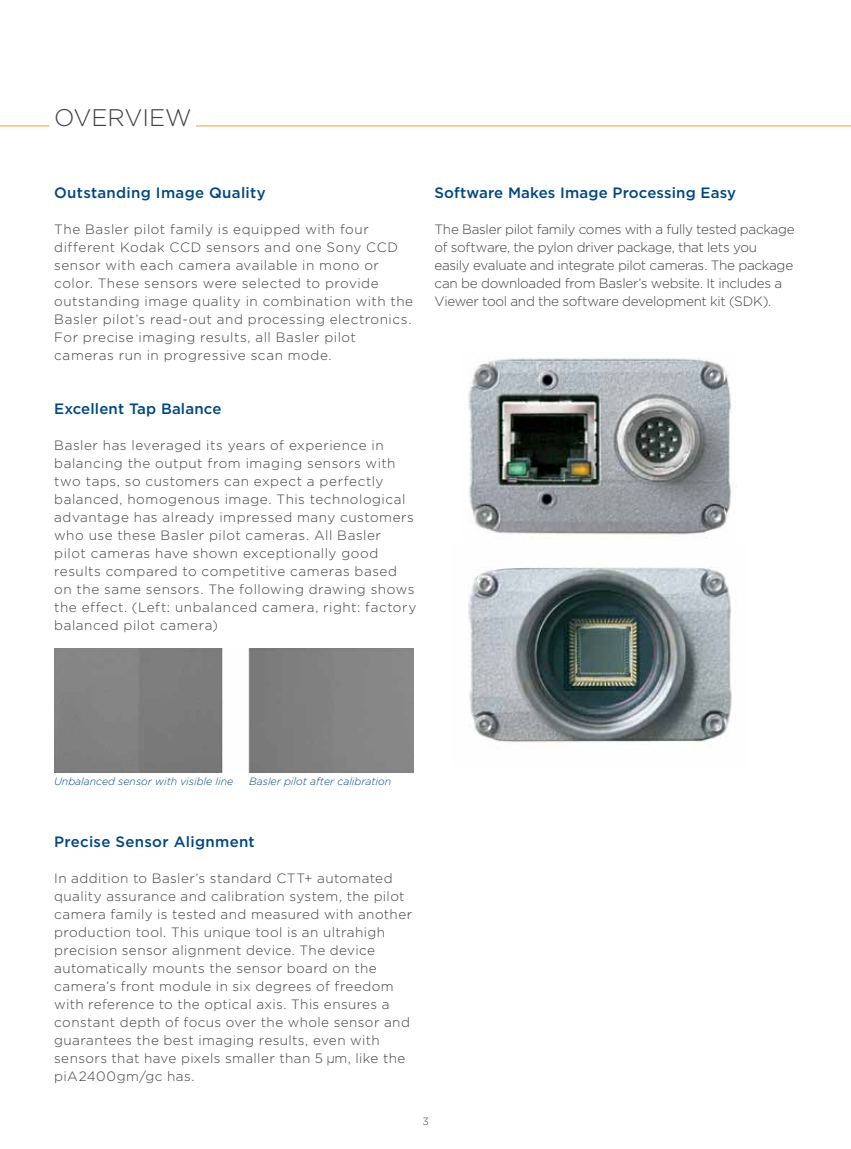
<style>
.page{position:relative;width:851px;height:1149px;background:#fff}
.page>*{position:absolute;margin:0;border:0;box-sizing:border-box;transform-origin:0 0}
.t1{font:300 24px "Gotham";color:#414042}
.t2{font:500 15px "Gotham";letter-spacing:.01em;color:#00467f}
.t3{font:300 13.5px/18px "Gotham";letter-spacing:.035em;color:#414042}
.t4{font:300 13.5px/18px "Gotham";letter-spacing:-.02em;color:#414042}
.t5{font:italic 300 10.5px "Gotham";color:#00467f}
.t6{font:300 10.5px "Gotham";color:#414042}
</style>
<div class="page">
<svg style="left:327px;top:1056px;width:6px;height:9px"></svg>
<img style="left:468px;top:567px;width:268px;height:179px">
<img style="left:468px;top:358px;width:264px;height:177px">
<img style="left:54px;top:648px;width:359px;height:124px">
<hr style="left:0;top:125px;width:850px;height:1px;background:#f99d31">
<div style="left:50px;top:94px;width:146px;height:36px;background:#fff"></div>
<h1 class="t1" style="left:54px;top:102px;width:18px">Overview</h1>
<p class="t2" style="left:54px;top:183px;width:213px">Outstanding Image Quality</p>
<p class="t3" style="left:54px;top:220px;width:360px">The Basler pilot family is equipped with four different Kodak CCD sensors and one Sony CCD sensor with each camera available in mono or color. These sensors were selected to provide outstanding image quality in combination with the Basler pilot’s read-out and processing electronics.<br>For precise imaging results, all Basler pilot cameras run in progressive scan mode.</p>
<p class="t2" style="left:54px;top:399px;width:169px">Excellent Tap Balance</p>
<p class="t3" style="left:54px;top:436px;width:363px">Basler has leveraged its years of experience in balancing the output from imaging sensors with two taps, so customers can expect a perfectly balanced, homogenous image. This technological advantage has already impressed many customers who use these Basler pilot cameras. All Basler<br>pilot cameras have shown exceptionally good results compared to competitive cameras based on the same sensors. The following drawing shows the effect. (Left: unbalanced camera, right: factory balanced pilot camera)</p>
<p class="t2" style="left:434px;top:183px;width:303px">Software Makes Image Processing Easy</p>
<p class="t4" style="left:434px;top:220px;width:361px">The Basler pilot family comes with a fully tested package of software, the pylon driver package, that lets you easily evaluate and integrate pilot cameras. The package can be downloaded from Basler’s website. It includes a Viewer tool and the software development kit (SDK).</p>
<p class="t5" style="left:54px;top:774px;width:181px">Unbalanced sensor with visible line</p>
<p class="t5" style="left:249px;top:774px;width:144px">Basler pilot after calibration</p>
<p class="t2" style="left:54px;top:831px;width:202px">Precise Sensor Alignment</p>
<p class="t3" style="left:54px;top:868px;width:359px">In addition to Basler’s standard CTT+ automated quality assurance and calibration system, the pilot camera family is tested and measured with another production tool. This unique tool is an ultrahigh precision sensor alignment device. The device automatically mounts the sensor board on the camera’s front module in six degrees of freedom with reference to the optical axis. This ensures a constant depth of focus over the whole sensor and guarantees the best imaging results, even with sensors that have pixels smaller than 5 m, like the piA2400gm/gc has.</p>
<p class="t6" style="left:422px;top:1114px;width:8px">3</p>
</div>
